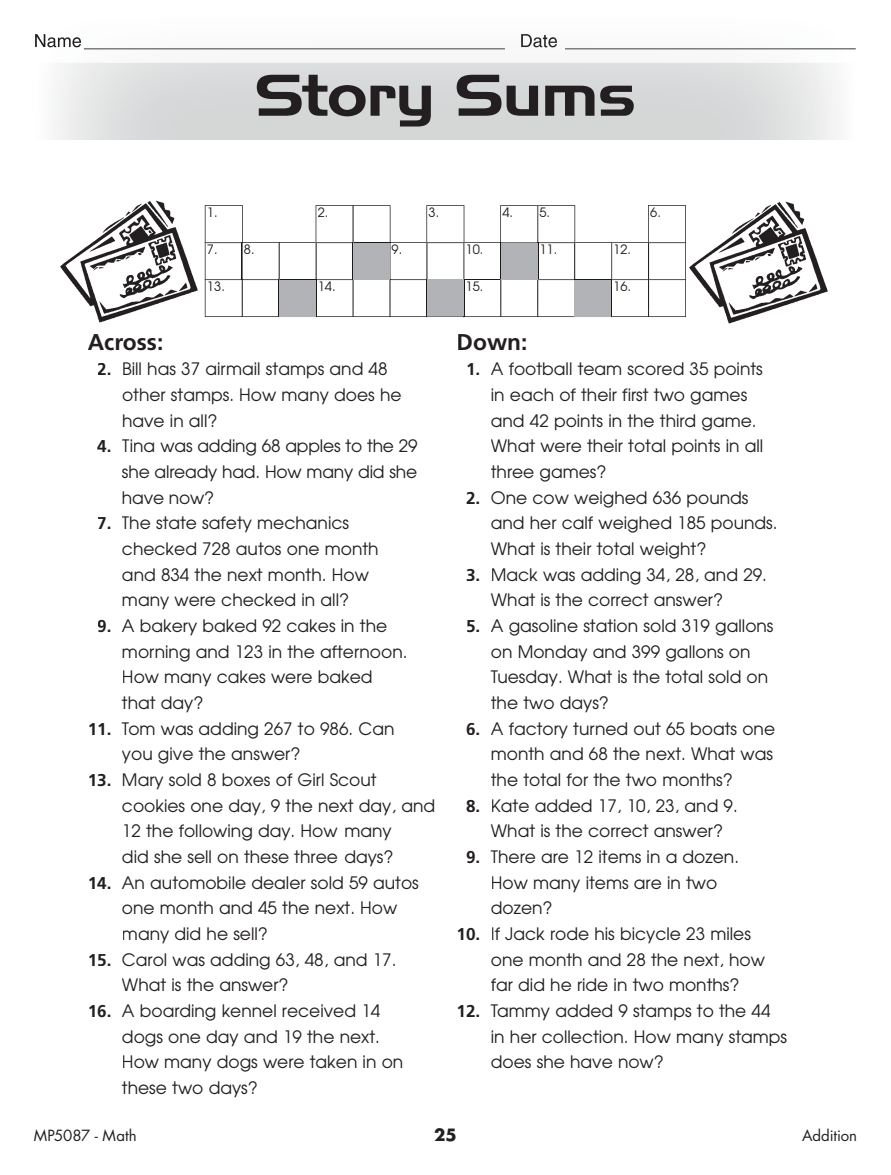
<style>
.page{position:relative;width:891px;height:1175px;background:#fff}
.page>*{position:absolute;margin:0;border:0;box-sizing:border-box;transform-origin:0 0}
.t1{font:57px "Aero Regular SWFTE";letter-spacing:-.02em;color:#231f20;scale:1.15 1}
.t2{font:700 22.8px "Frutiger";color:#231f20}
.t3{font:17.1px/25.7px "Avant Garde";color:#231f20}
.t4{font:700 16.5px "Futura Std";color:#231f20}
.t5{font:15px "Futura Std";letter-spacing:-.005em;color:#231f20}
.t6{font:12.9px "Avant Garde";letter-spacing:.005em;color:#1c1b1a}
.s1{font-family:"Frutiger";font-weight:700;color:#fff}
.s2{font-family:"Frutiger";font-weight:700}
.s3{color:#fff}
</style>
<div class="page">
<img style="left:35px;top:34px;width:46px;height:13px">
<img style="left:521px;top:34px;width:37px;height:13px">
<svg style="left:205px;top:205px;width:478px;height:113px"></svg>
<img style="left:60px;top:200px;width:138px;height:123px">
<img style="left:683px;top:201px;width:145px;height:123px">
<div style="left:279px;top:280px;width:37px;height:36px;background:#b2b3b7"></div>
<div style="left:353px;top:243px;width:36px;height:36px;background:#b2b3b7"></div>
<div style="left:427px;top:280px;width:36px;height:36px;background:#b2b3b7"></div>
<div style="left:501px;top:243px;width:36px;height:36px;background:#b2b3b7"></div>
<div style="left:575px;top:280px;width:36px;height:36px;background:#b2b3b7"></div>
<p class="t1" style="left:255px;top:61px;width:333px">Story Sums</p>
<p class="t6" style="left:207px;top:204px;width:12px">1.</p>
<p class="t6" style="left:318px;top:204px;width:12px">2.</p>
<p class="t6" style="left:429px;top:204px;width:12px">3.</p>
<p class="t6" style="left:502px;top:204px;width:49px">4. 5.</p>
<p class="t6" style="left:650px;top:204px;width:12px">6.</p>
<p class="t6" style="left:207px;top:241px;width:49px">7. 8.</p>
<p class="t6" style="left:392px;top:241px;width:12px">9.</p>
<p class="t6" style="left:465px;top:241px;width:19px">10.</p>
<p class="t6" style="left:539px;top:241px;width:19px">11.</p>
<p class="t6" style="left:613px;top:241px;width:19px">12.</p>
<p class="t6" style="left:207px;top:278px;width:19px">13.</p>
<p class="t6" style="left:318px;top:278px;width:19px">14.</p>
<p class="t6" style="left:465px;top:278px;width:19px">15.</p>
<p class="t6" style="left:613px;top:278px;width:19px">16.</p>
<p class="t2" style="left:88px;top:328px;width:77px">Across:</p>
<p class="t3" style="left:122px;top:356px;width:281px;text-indent:-34px"><span class="s1">0</span><span class="s2">2.</span> Bill has 37 airmail stamps and 48 other stamps. How many does he have in all?</p>
<p class="t3" style="left:122px;top:433px;width:297px;text-align:justify;text-indent:-34px"><span class="s1">0</span><span class="s2">4.</span> Tina was adding 68 apples to the 29 she already had. How many did she have now?</p>
<p class="t3" style="left:122px;top:510px;width:258px;text-indent:-34px"><span class="s1">0</span><span class="s2">7.</span> The state safety mechanics checked 728 autos one month and 834 the next month. How many were checked in all?</p>
<p class="t3" style="left:122px;top:612px;width:287px;text-indent:-34px"><span class="s1">0</span><span class="s2">9.</span> A bakery baked 92 cakes in the morning and 123 in the afternoon.<br>How many cakes were baked that day?</p>
<p class="t3" style="left:122px;top:715px;width:274px;text-indent:-34px"><span class="s2">11.</span> Tom was adding 267 to 986. Can you give the answer?</p>
<p class="t3" style="left:122px;top:766px;width:315px;text-indent:-34px"><span class="s2">13.</span> Mary sold 8 boxes of Girl Scout cookies one day, 9 the next day, and<br>12 the following day. How many<br>did she sell on these three days?</p>
<p class="t3" style="left:122px;top:869px;width:298px;text-indent:-34px"><span class="s2">14.</span> An automobile dealer sold 59 autos one month and 45 the next. How many did he sell?</p>
<p class="t3" style="left:122px;top:946px;width:276px;text-indent:-34px"><span class="s2">15.</span> Carol was adding 63, 48, and 17.<br>What is the answer?</p>
<p class="t3" style="left:122px;top:997px;width:283px;text-indent:-34px"><span class="s2">16.</span> A boarding kennel received 14 dogs one day and 19 the next.<br>How many dogs were taken in on these two days?</p>
<p class="t2" style="left:457px;top:328px;width:72px">Down:</p>
<p class="t3" style="left:491px;top:356px;width:274px;text-indent:-34px"><span class="s1">0</span><span class="s2">1.</span> A football team scored 35 points in each of their first two games and 42 points in the third game.<br>What were their total points in all three games?</p>
<p class="t3" style="left:491px;top:484px;width:288px;text-indent:-34px"><span class="s1">0</span><span class="s2">2.</span> One cow weighed 636 pounds and her calf weighed 185 pounds.<br>What is their total weight?</p>
<p class="t3" style="left:457px;top:561px;width:312px;text-align:center"><span class="s1">0</span><span class="s2">3.</span> Mack was adding 34, 28, and 29.<br>What is the correct answer?</p>
<p class="t3" style="left:491px;top:612px;width:284px;text-indent:-34px"><span class="s1">0</span><span class="s2">5.</span> A gasoline station sold 319 gallons on Monday and 399 gallons on<br>Tuesday. What is the total sold on the two days?</p>
<p class="t3" style="left:491px;top:715px;width:286px;text-align:justify;text-indent:-34px"><span class="s1">0</span><span class="s2">6.</span> A factory turned out 65 boats one month and 68 the next. What was the total for the two months?</p>
<p class="t3" style="left:491px;top:792px;width:248px;text-indent:-34px"><span class="s3">0</span><span class="s2">8.</span> Kate added 17, 10, 23, and 9.<br>What is the correct answer?</p>
<p class="t3" style="left:491px;top:843px;width:250px;text-indent:-34px"><span class="s1">0</span><span class="s2">9.</span> There are 12 items in a dozen.<br>How many items are in two dozen?</p>
<p class="t3" style="left:491px;top:920px;width:276px;text-indent:-34px"><span class="s2">10.</span> If Jack rode his bicycle 23 miles one month and 28 the next, how far did he ride in two months?</p>
<p class="t3" style="left:491px;top:997px;width:298px;text-indent:-34px"><span class="s2">12.</span> Tammy added 9 stamps to the 44 in her collection. How many stamps does she have now?</p>
<p class="t5" style="left:34px;top:1126px;width:104px">MP5087 - Math</p>
<p class="t4" style="left:434px;top:1124px;width:24px">25</p>
<p class="t5" style="left:802px;top:1126px;width:57px">Addition</p>
</div>
